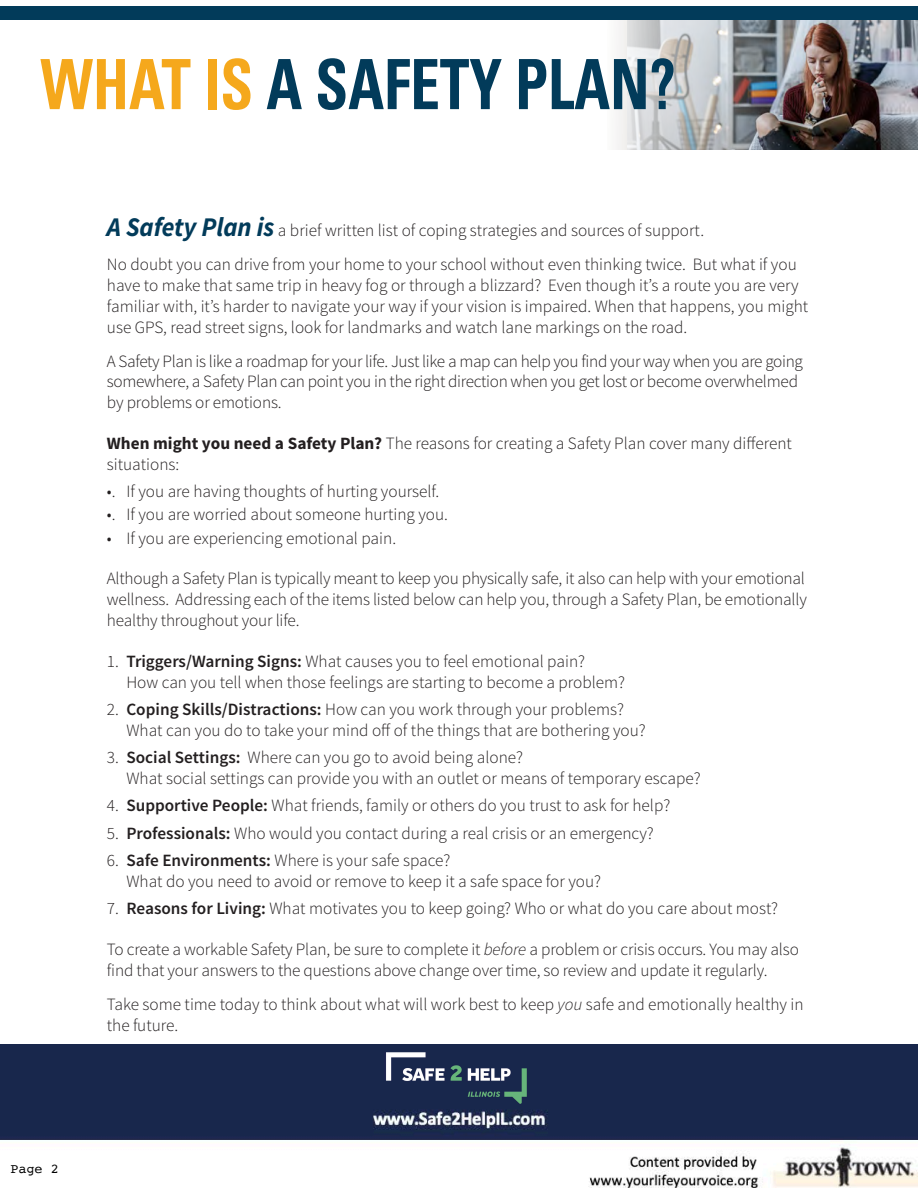
<style>
.page{position:relative;width:918px;height:1188px;background:#fff}
.page>*{position:absolute;margin:0;border:0;box-sizing:border-box;transform-origin:0 0}
.t1{font:700 condensed 69.3px "Univers";color:#023b5a;scale:.85 1}
.t2{font:300 17.25px/20.7px "Source Sans Pro";color:#231f20}
.t3{font:300 17.25px/20.7px "Source Sans Pro";letter-spacing:-.02em;color:#231f20}
.t4{font:13.5px "Courier";color:#000}
.s1{color:#f5a81c}
.s2{font-weight:700;font-style:italic;font-size:27px;color:#023b5a}
.s3{font-weight:700}
.s4{font-weight:600}
.s5{font-style:italic}
</style>
<div class="page">
<div style="left:608px;top:13px;width:310px;height:137px;background:#f6f5f5"></div>
<img style="left:627px;top:19px;width:291px;height:131px">
<div style="left:0;top:6px;width:918px;height:13px;background:#023b5a"></div>
<img style="left:0;top:1045px;width:918px;height:143px">
<img style="left:376px;top:1049px;width:159px;height:58px">
<h1 class="t1" style="left:40px;top:42px;width:749px"><span class="s1">WHAT IS</span> A SAFETY PLAN?</h1>
<p class="t2" style="left:107px;top:214px;width:691px;line-height:34.2px"><span class="s2">A Safety Plan is</span> a brief written list of coping strategies and sources of support.<br>No doubt you can drive from your home to your school without even thinking twice. But what if you</p>
<p class="t2" style="left:107px;top:275px;width:703px">have to make that same trip in heavy fog or through a blizzard? Even though it’s a route you are very familiar with, it’s harder to navigate your way if your vision is impaired. When that happens, you might use GPS, read street signs, look for landmarks and watch lane markings on the road.</p>
<p class="t3" style="left:107px;top:351px;width:698px">A Safety Plan is like a roadmap for your life. Just like a map can help you find your way when you are going somewhere, a Safety Plan can point you in the right direction when you get lost or become overwhelmed by problems or emotions.</p>
<p class="t2" style="left:107px;top:433px;width:687px"><span class="s3">When might you need a Safety Plan?</span> The reasons for creating a Safety Plan cover many different situations:</p>
<p class="t2" style="left:107px;top:481px;width:334px">•. If you are having thoughts of hurting yourself.</p>
<p class="t2" style="left:107px;top:504px;width:343px">•. If you are worried about someone hurting you.</p>
<p class="t2" style="left:107px;top:528px;width:291px">• If you are experiencing emotional pain.</p>
<p class="t2" style="left:107px;top:569px;width:701px;text-align:justify">Although a Safety Plan is typically meant to keep you physically safe, it also can help with your emotional wellness. Addressing each of the items listed below can help you, through a Safety Plan, be emotionally healthy throughout your life.</p>
<p class="t2" style="left:126px;top:651px;width:500px;text-indent:-19px">1. <span class="s4">Triggers/Warning Signs:</span> What causes you to feel emotional pain?<br>How can you tell when those feelings are starting to become a problem?</p>
<p class="t2" style="left:126px;top:699px;width:521px;text-indent:-19px">2. <span class="s4">Coping Skills/Distractions:</span> How can you work through your problems?<br>What can you do to take your mind off of the things that are bothering you?</p>
<p class="t2" style="left:126px;top:747px;width:576px;text-indent:-19px">3. <span class="s4">Social Settings:</span> Where can you go to avoid being alone?<br>What social settings can provide you with an outlet or means of temporary escape?</p>
<p class="t2" style="left:107px;top:795px;width:565px">4. <span class="s4">Supportive People:</span> What friends, family or others do you trust to ask for help?</p>
<p class="t2" style="left:107px;top:823px;width:549px">5. <span class="s4">Professionals:</span> Who would you contact during a real crisis or an emergency?</p>
<p class="t2" style="left:126px;top:850px;width:476px;text-indent:-19px">6. <span class="s4">Safe Environments:</span> Where is your safe space?<br>What do you need to avoid or remove to keep it a safe space for you?</p>
<p class="t2" style="left:107px;top:898px;width:673px">7. <span class="s4">Reasons for Living:</span> What motivates you to keep going? Who or what do you care about most?</p>
<p class="t2" style="left:107px;top:939px;width:694px">To create a workable Safety Plan, be sure to complete it <span class="s5">before</span> a problem or crisis occurs. You may also find that your answers to the questions above change over time, so review and update it regularly.</p>
<p class="t2" style="left:107px;top:994px;width:698px">Take some time today to think about what will work best to keep <span class="s5">you</span> safe and emotionally healthy in the future.</p>
<p class="t4" style="left:10px;top:1158px;width:50px">Page 2</p>
</div>
